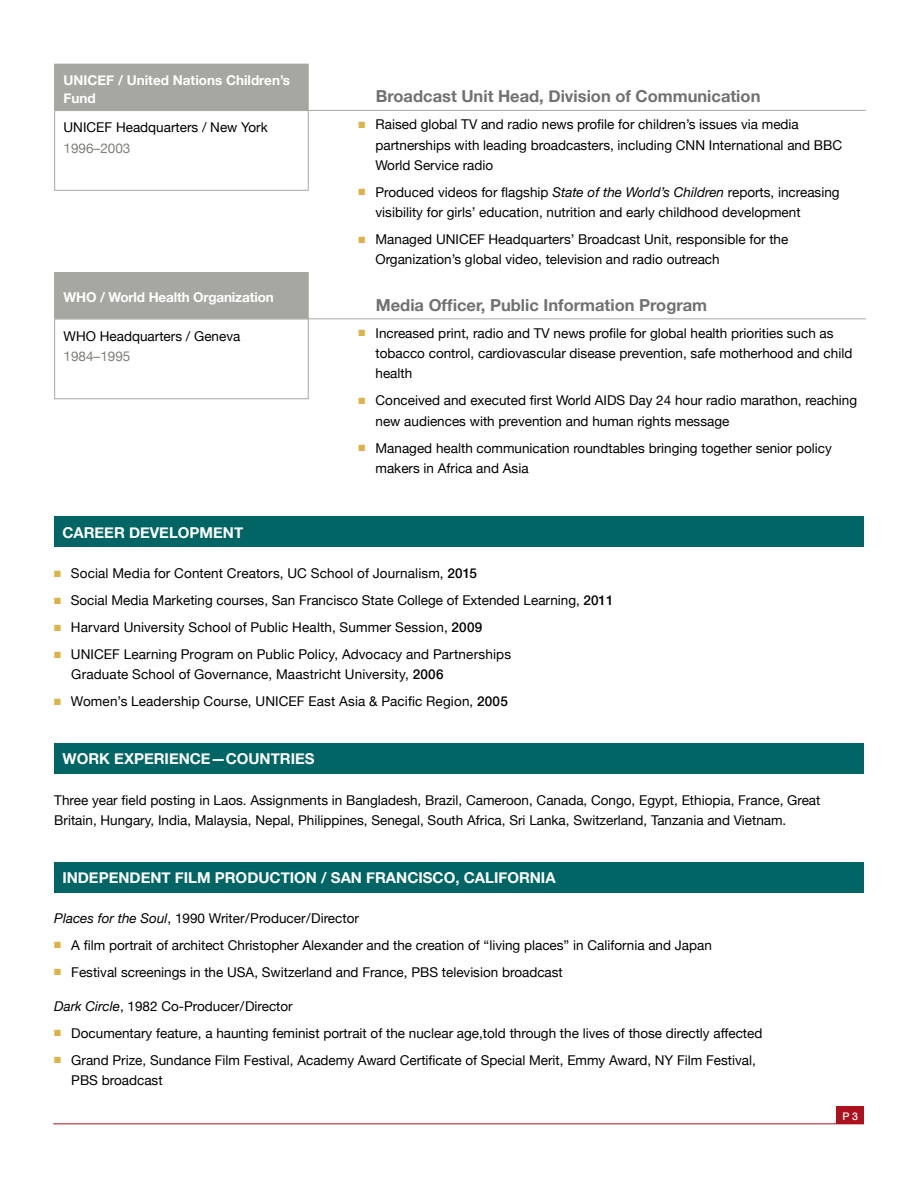
<style>
.page{position:relative;width:918px;height:1188px;background:#fff}
.page>*{position:absolute;margin:0;border:0;box-sizing:border-box;transform-origin:0 0}
.t1{font:700 16.5px "Helvetica Neue";color:#707172}
.t2{font:700 15px "Helvetica Neue";color:#fff}
.txt_courant{font:13.5px/20.2px "Helvetica Neue";color:#000}
.box_copy{font:700 13.5px/18px "Helvetica Neue";color:#fff}
.txt_courant-2{font:13.5px "Helvetica Neue";color:#7e7e7a}
.txt_courant-3{font:500 10.5px "Helvetica Neue";color:#fff}
.s1{color:#ddb347}
.s2{font-style:italic}
.s3{font-weight:500}
</style>
<div class="page">
<hr style="left:308px;top:110px;width:558px;height:1px;background:#a7a7a1">
<div style="left:55px;top:64px;width:253px;height:46px;background:#a7a7a1"></div>
<div style="left:54px;top:110px;width:255px;height:81px;border:1px solid #a7a7a1"></div>
<hr style="left:308px;top:318px;width:558px;height:1px;background:#a7a7a1">
<div style="left:55px;top:273px;width:253px;height:45px;background:#a7a7a1"></div>
<div style="left:54px;top:272px;width:255px;height:47px;border:1px solid #a7a7a1"></div>
<div style="left:54px;top:319px;width:255px;height:80px;border:1px solid #a7a7a1"></div>
<div style="left:54px;top:517px;width:810px;height:30px;background:#006564"></div>
<div style="left:54px;top:743px;width:810px;height:31px;background:#006564"></div>
<div style="left:54px;top:862px;width:810px;height:30px;background:#006564"></div>
<div style="left:836px;top:1106px;width:28px;height:17px;background:#ab121d"></div>
<hr style="left:53px;top:1123px;width:811px;height:1px;background:#ab121d">
<p class="box_copy" style="left:64px;top:71px;width:228px">UNICEF / United Nations Children’s<br>Fund</p>
<p class="txt_courant" style="left:64px;top:118px;width:206px">UNICEF Headquarters / New York</p>
<p class="txt_courant-2" style="left:64px;top:138px;width:68px">1996–2003</p>
<p class="box_copy" style="left:64px;top:289px;width:212px">WHO / World Health Organization</p>
<p class="txt_courant" style="left:64px;top:327px;width:178px">WHO Headquarters / Geneva</p>
<p class="txt_courant-2" style="left:64px;top:346px;width:68px">1984–1995</p>
<p class="t2" style="left:62px;top:521px;width:182px">CAREER DEVELOPMENT</p>
<p class="t1" style="left:376px;top:83px;width:386px">Broadcast Unit Head, Division of Communication</p>
<p class="txt_courant" style="left:376px;top:115px;width:468px;text-indent:-17px"><span class="s1">■</span> Raised global TV and radio news profile for children’s issues via media partnerships with leading broadcasters, including CNN International and BBC<br>World Service radio</p>
<p class="txt_courant" style="left:376px;top:183px;width:466px;text-indent:-17px"><span class="s1">■</span> Produced videos for flagship <span class="s2">State of the World’s Children</span> reports, increasing visibility for girls’ education, nutrition and early childhood development</p>
<p class="txt_courant" style="left:376px;top:230px;width:414px;text-indent:-17px"><span class="s1">■</span> Managed UNICEF Headquarters’ Broadcast Unit, responsible for the<br>Organization’s global video, television and radio outreach</p>
<p class="t1" style="left:376px;top:292px;width:333px">Media Officer, Public Information Program</p>
<p class="txt_courant" style="left:376px;top:324px;width:478px;text-indent:-17px"><span class="s1">■</span> Increased print, radio and TV news profile for global health priorities such as tobacco control, cardiovascular disease prevention, safe motherhood and child health</p>
<p class="txt_courant" style="left:376px;top:391px;width:483px;text-indent:-17px"><span class="s1">■</span> Conceived and executed first World AIDS Day 24 hour radio marathon, reaching new audiences with prevention and human rights message</p>
<p class="txt_courant" style="left:376px;top:438px;width:458px;text-indent:-17px"><span class="s1">■</span> Managed health communication roundtables bringing together senior policy makers in Africa and Asia</p>
<p class="txt_courant" style="left:54px;top:564px;width:424px"><span class="s1">■</span> Social Media for Content Creators, UC School of Journalism, <span class="s3">2015</span></p>
<p class="txt_courant" style="left:54px;top:591px;width:561px"><span class="s1">■</span> Social Media Marketing courses, San Francisco State College of Extended Learning, <span class="s3">2011</span></p>
<p class="txt_courant" style="left:54px;top:618px;width:430px"><span class="s1">■</span> Harvard University School of Public Health, Summer Session, <span class="s3">2009</span></p>
<p class="txt_courant" style="left:71px;top:645px;width:441px;text-indent:-17px"><span class="s1">■</span> UNICEF Learning Program on Public Policy, Advocacy and Partnerships<br>Graduate School of Governance, Maastricht University, <span class="s3">2006</span></p>
<p class="txt_courant" style="left:54px;top:692px;width:455px"><span class="s1">■</span> Women’s Leadership Course, UNICEF East Asia &amp; Pacific Region, <span class="s3">2005</span></p>
<p class="t2" style="left:63px;top:747px;width:253px">WORK EXPERIENCE—COUNTRIES</p>
<p class="txt_courant" style="left:54px;top:791px;width:768px">Three year field posting in Laos. Assignments in Bangladesh, Brazil, Cameroon, Canada, Congo, Egypt, Ethiopia, France, Great<br>Britain, Hungary, India, Malaysia, Nepal, Philippines, Senegal, South Africa, Sri Lanka, Switzerland, Tanzania and Vietnam.</p>
<p class="t2" style="left:62px;top:866px;width:495px">INDEPENDENT FILM PRODUCTION / SAN FRANCISCO, CALIFORNIA</p>
<p class="txt_courant" style="left:54px;top:908px;width:306px"><span class="s2">Places for the Soul</span>, 1990 Writer / Producer / Director</p>
<p class="txt_courant" style="left:54px;top:935px;width:659px"><span class="s1">■</span> A film portrait of architect Christopher Alexander and the creation of “living places” in California and Japan</p>
<p class="txt_courant" style="left:54px;top:962px;width:510px"><span class="s1">■</span> Festival screenings in the USA, Switzerland and France, PBS television broadcast</p>
<p class="txt_courant" style="left:54px;top:996px;width:240px"><span class="s2">Dark Circle</span>, 1982 Co-Producer / Director</p>
<p class="txt_courant" style="left:54px;top:1023px;width:710px"><span class="s1">■</span> Documentary feature, a haunting feminist portrait of the nuclear age,told through the lives of those directly affected</p>
<p class="txt_courant" style="left:71px;top:1050px;width:686px;text-indent:-17px"><span class="s1">■</span> Grand Prize, Sundance Film Festival, Academy Award Certificate of Special Merit, Emmy Award, NY Film Festival,<br>PBS broadcast</p>
<p class="txt_courant-3" style="left:842px;top:1108px;width:17px">P 3</p>
</div>
